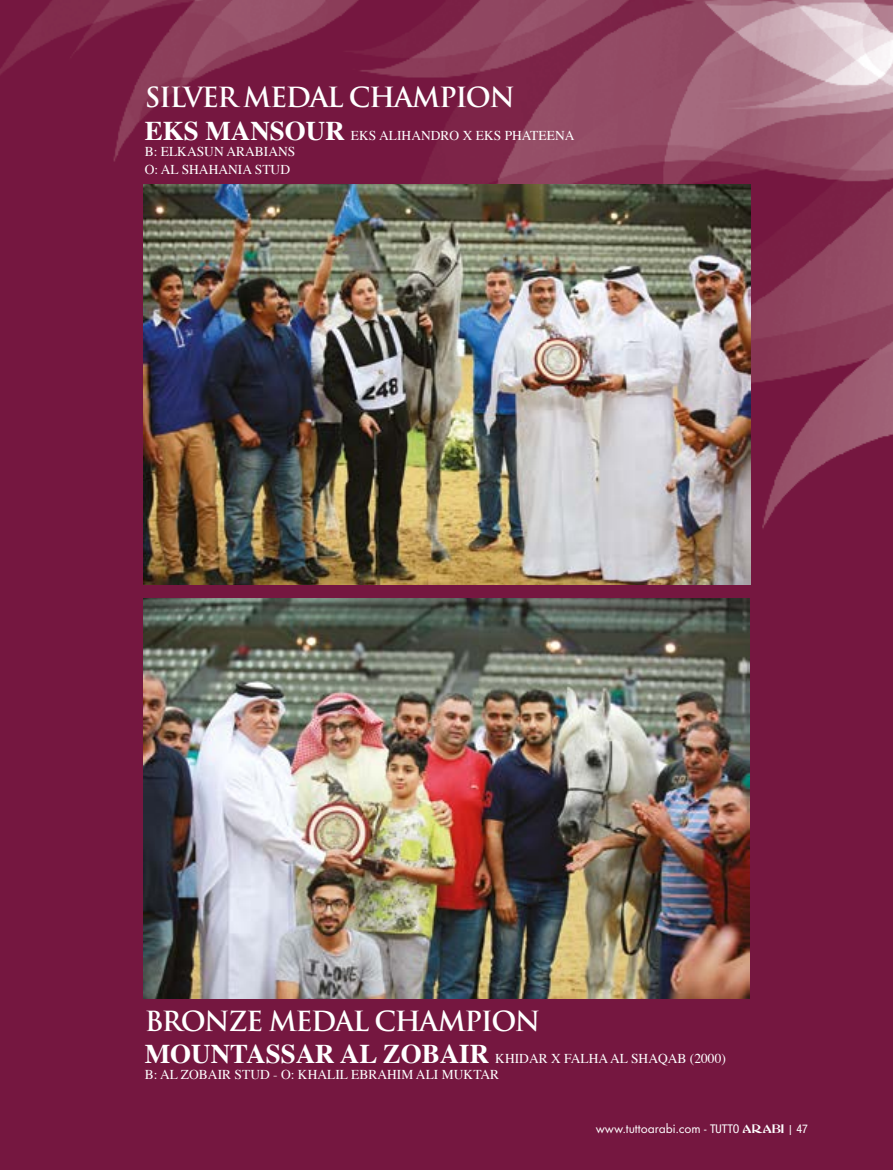
<style>
.page{position:relative;width:893px;height:1170px;background:#fff}
.page>*{position:absolute;margin:0;border:0;box-sizing:border-box;transform-origin:0 0}
.t1{font:700 27px "Trajan Pro";letter-spacing:-.05em;color:#fff}
.t2{font:13.5px/16.2px "Times";color:#fff}
.t3{font:13.5px "Futura T";color:#fff}
.s1{font-weight:700;font-size:27px}
.s2{font-family:"Helvetica Neue";font-stretch:condensed;font-size:12px}
.s3{font-family:"Abbess";font-size:12px}
.s4{font-size:12px}
</style>
<div class="page">
<img style="left:0;top:0;width:893px;height:1169px">
<img style="left:144px;top:184px;width:606px;height:400px">
<img style="left:143px;top:599px;width:607px;height:399px">
<h1 class="t1" style="left:145px;top:81px;width:372px">SI LVER MEDAL CHAMPION</h1>
<p class="t2" style="left:145px;top:126px;width:431px"><span class="s1">EKS MANSOUR</span> EKS ALIHANDRO X EKS PHATEENA<br>B: ELKASUN</p>
<p class="t2" style="left:226px;top:142px;width:20px">ARABIANS</p>
<p class="t2" style="left:145px;top:160px;width:55px">O: AL SHAHANIA</p>
<p class="t2" style="left:255px;top:160px;width:18px">STUD</p>
<h1 class="t1" style="left:145px;top:1003px;width:22px">BRON</h1>
<h1 class="t1" style="left:228px;top:1003px;width:313px">ZE MEDAL CHAMPION</h1>
<p class="t2" style="left:145px;top:1049px;width:583px"><span class="s1">MOUNTASSAR AL ZOBAIR</span> KHIDAR X FALHA AL SHAQAB (2000)<br>B: AL ZOBAIR</p>
<p class="t2" style="left:235px;top:1065px;width:18px">STUD</p>
<p class="t2" style="left:273px;top:1065px;width:44px">- O: KHALIL</p>
<p class="t2" style="left:351px;top:1065px;width:19px">EBRAHIM</p>
<p class="t2" style="left:416px;top:1065px;width:48px">ALI MUKTAR</p>
<p class="t3" style="left:596px;top:1120px;width:214px">www.tuttoarabi.com - <span class="s2">TUTTO</span> <span class="s3">ARABI</span> <span class="s4">|</span> <span class="s2">47</span></p>
</div>
